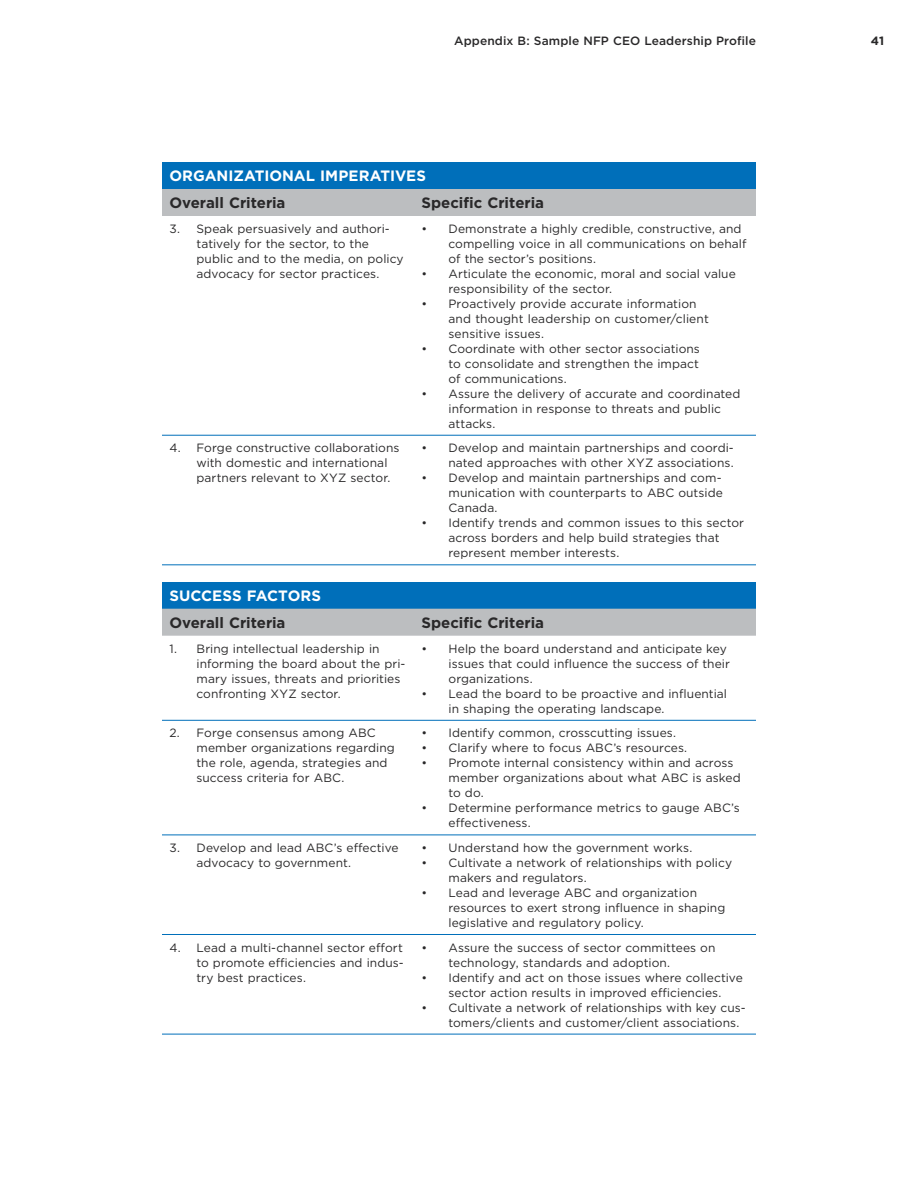
<style>
.page{position:relative;width:918px;height:1188px;background:#fff}
.page>*{position:absolute;margin:0;border:0;box-sizing:border-box;transform-origin:0 0}
.t1{font:700 15px "Gotham";letter-spacing:-.005em;color:#292829}
.t2{font:700 15px "Gotham";color:#fff}
.t3{font:12px/15px "Gotham";letter-spacing:.005em;color:#292829}
.t4{font:500 12px "Gotham";letter-spacing:.01em;color:#292829}
.t5{font:700 12px "Gotham";color:#292829}
</style>
<div class="page">
<div style="left:162px;top:162px;width:594px;height:27px;background:#006fba"></div>
<div style="left:162px;top:189px;width:594px;height:27px;background:#bcbec0"></div>
<hr style="left:162px;top:435px;width:252px;height:1px;background:#006fba">
<hr style="left:414px;top:435px;width:342px;height:1px;background:#006fba">
<hr style="left:162px;top:564px;width:252px;height:1px;background:#006fba">
<hr style="left:414px;top:564px;width:342px;height:1px;background:#006fba">
<div style="left:162px;top:582px;width:594px;height:27px;background:#006fba"></div>
<div style="left:162px;top:609px;width:594px;height:27px;background:#bcbec0"></div>
<hr style="left:162px;top:720px;width:252px;height:1px;background:#006fba">
<hr style="left:414px;top:720px;width:342px;height:1px;background:#006fba">
<hr style="left:162px;top:835px;width:252px;height:1px;background:#006fba">
<hr style="left:414px;top:835px;width:342px;height:1px;background:#006fba">
<hr style="left:162px;top:934px;width:252px;height:1px;background:#006fba">
<hr style="left:414px;top:934px;width:342px;height:1px;background:#006fba">
<hr style="left:162px;top:1034px;width:252px;height:1px;background:#006fba">
<hr style="left:414px;top:1034px;width:342px;height:1px;background:#006fba">
<p class="t4" style="left:454px;top:33px;width:303px">Appendix B: Sample NFP CEO Leadership Profile</p>
<p class="t5" style="left:871px;top:33px;width:15px">41</p>
<p class="t2" style="left:170px;top:166px;width:258px">ORGANIZATIONAL IMPERATIVES</p>
<p class="t1" style="left:170px;top:193px;width:118px">Overall Criteria</p>
<p class="t1" style="left:422px;top:193px;width:124px">Specific Criteria</p>
<p class="t3" style="left:196px;top:221px;width:209px;text-indent:-27px">3. Speak persuasively and authori&shy;tatively for the sector, to the public and to the media, on policy advocacy for sector practices.</p>
<p class="t3" style="left:448px;top:221px;width:300px;text-indent:-27px">• Demonstrate a highly credible, constructive, and compelling voice in all communications on behalf of the sector’s positions.</p>
<p class="t3" style="left:448px;top:266px;width:289px;text-indent:-27px">• Articulate the economic, moral and social value responsibility of the sector.</p>
<p class="t3" style="left:448px;top:296px;width:262px;text-indent:-27px">• Proactively provide accurate information and thought leadership on customer/client sensitive issues.</p>
<p class="t3" style="left:448px;top:341px;width:253px;text-align:justify;text-indent:-27px">• Coordinate with other sector associations to consolidate and strengthen the impact of communications.</p>
<p class="t3" style="left:448px;top:386px;width:293px;text-indent:-27px">• Assure the delivery of accurate and coordinated information in response to threats and public attacks.</p>
<p class="t3" style="left:196px;top:440px;width:204px;text-indent:-27px">4. Forge constructive collaborations with domestic and international partners relevant to XYZ sector.</p>
<p class="t3" style="left:421px;top:440px;width:314px;text-align:right">• Develop and maintain partnerships and coordi&shy;nated approaches with other XYZ associations.</p>
<p class="t3" style="left:448px;top:470px;width:276px;text-align:justify;text-indent:-27px">• Develop and maintain partnerships and com&shy;munication with counterparts to ABC outside Canada.</p>
<p class="t3" style="left:448px;top:515px;width:297px;text-indent:-27px">• Identify trends and common issues to this sector across borders and help build strategies that represent member interests.</p>
<p class="t2" style="left:170px;top:586px;width:153px">SUCCESS FACTORS</p>
<p class="t1" style="left:170px;top:613px;width:118px">Overall Criteria</p>
<p class="t1" style="left:422px;top:613px;width:124px">Specific Criteria</p>
<p class="t3" style="left:196px;top:641px;width:210px;text-indent:-27px">1. Bring intellectual leadership in informing the board about the pri&shy;mary issues, threats and priorities confronting XYZ sector.</p>
<p class="t3" style="left:448px;top:641px;width:283px;text-indent:-27px">• Help the board understand and anticipate key issues that could influence the success of their organizations.</p>
<p class="t3" style="left:448px;top:686px;width:280px;text-indent:-27px">• Lead the board to be proactive and influential in shaping the operating landscape.</p>
<p class="t3" style="left:197px;top:725px;width:200px;text-indent:-27px">2. Forge consensus among ABC member organizations regarding the role, agenda, strategies and success criteria for ABC.</p>
<p class="t3" style="left:422px;top:725px;width:256px">• Identify common, crosscutting issues.</p>
<p class="t3" style="left:422px;top:740px;width:267px">• Clarify where to focus ABC’s resources.</p>
<p class="t3" style="left:448px;top:755px;width:294px;text-indent:-27px">• Promote internal consistency within and across member organizations about what ABC is asked to do.</p>
<p class="t3" style="left:448px;top:800px;width:293px;text-indent:-27px">• Determine performance metrics to gauge ABC’s effectiveness.</p>
<p class="t3" style="left:197px;top:840px;width:204px;text-indent:-27px">3. Develop and lead ABC’s effective advocacy to government.</p>
<p class="t3" style="left:422px;top:840px;width:272px">• Understand how the government works.</p>
<p class="t3" style="left:448px;top:855px;width:285px;text-indent:-27px">• Cultivate a network of relationships with policy makers and regulators.</p>
<p class="t3" style="left:448px;top:885px;width:278px;text-indent:-27px">• Lead and leverage ABC and organization resources to exert strong influence in shaping legislative and regulatory policy.</p>
<p class="t3" style="left:197px;top:940px;width:209px;text-align:justify;text-indent:-27px">4. Lead a multi-channel sector effort to promote efficiencies and indus&shy;try best practices.</p>
<p class="t3" style="left:448px;top:940px;width:268px;text-indent:-27px">• Assure the success of sector committees on technology, standards and adoption.</p>
<p class="t3" style="left:422px;top:970px;width:323px;text-align:center">• Identify and act on those issues where collective sector action results in improved efficiencies.</p>
<p class="t3" style="left:448px;top:1000px;width:299px;text-indent:-27px">• Cultivate a network of relationships with key cus&shy;tomers/clients and customer/client associations.</p>
</div>
